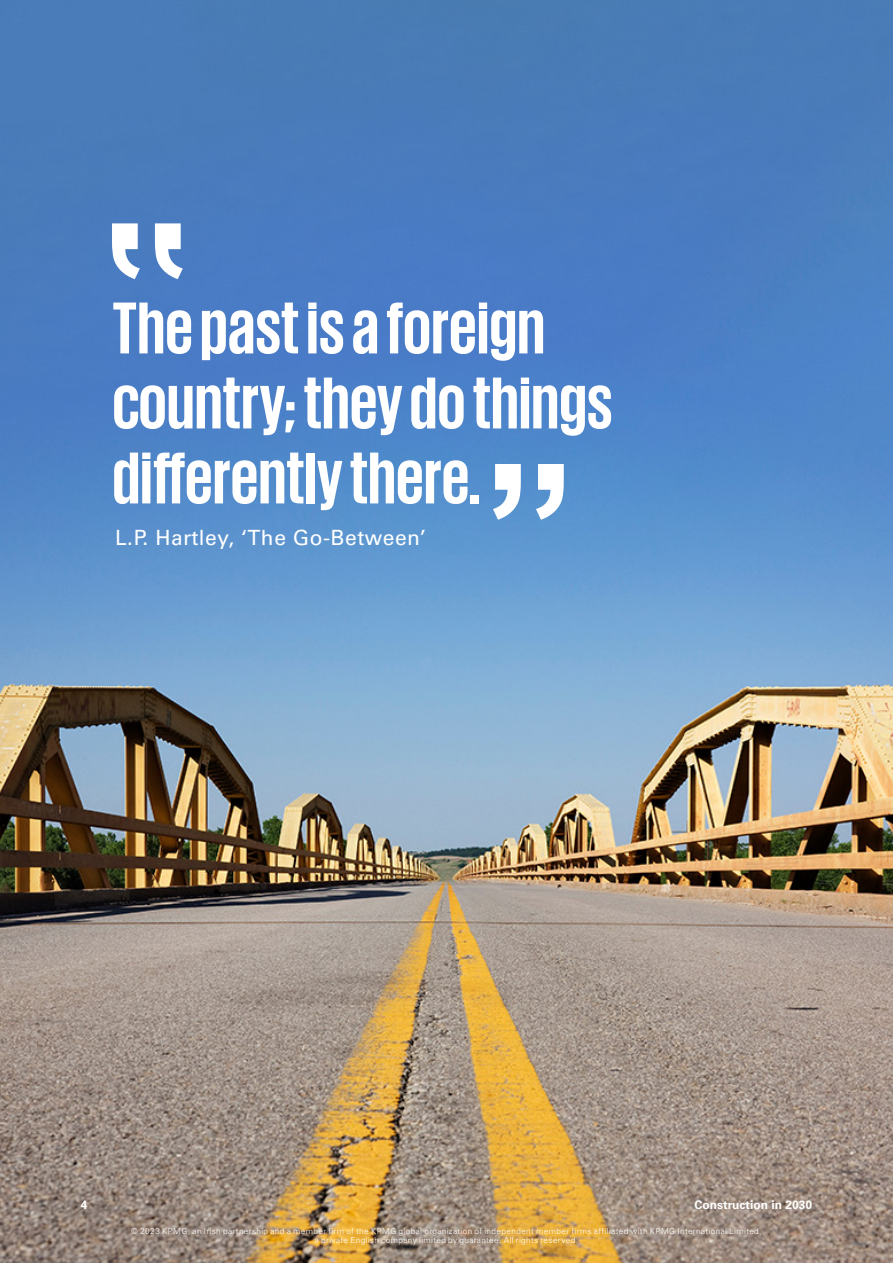
<style>
.page{position:relative;width:893px;height:1263px;background:#fff}
.page>*{position:absolute;margin:0;border:0;box-sizing:border-box;transform-origin:0 0}
.t1{font:700 187.5px "Arial";color:#fff}
.t2{font:700 75px/75px "KPMG";color:#fff}
.t3{font:21px "Univers LT Std";letter-spacing:.025em;color:#fff}
.t4{font:700 12px "Univers LT Std";color:#fff}
.t5{font:300 8.25px/9px "Univers LT Std";letter-spacing:.045em;color:#fff;text-align:center}
</style>
<div class="page">
<img style="left:0;top:0;width:893px;height:1263px">
<div style="left:493px;top:462px;width:71px;height:58px;background:#548fcd"></div>
<h1 class="t1" style="left:100px;top:160px;width:95px">‟</h1>
<h2 class="t2" style="left:112px;top:288px;width:502px">The past is a foreign country; they do things differently there.</h2>
<h3 class="t3" style="left:115px;top:525px;width:312px">L.P. Hartley, ‘The Go-Between’</h3>
<h3 class="t4" style="left:81px;top:1198px;width:8px">4</h3>
<h3 class="t4" style="left:695px;top:1198px;width:119px">Construction in 2030</h3>
<p class="t5" style="left:131px;top:1226px;width:632px">© 2023 KPMG, an Irish partnership and a member firm of the KPMG global organization of independent member firms affiliated with KPMG International Limited, a private English company limited by guarantee. All rights reserved.</p>
</div>
